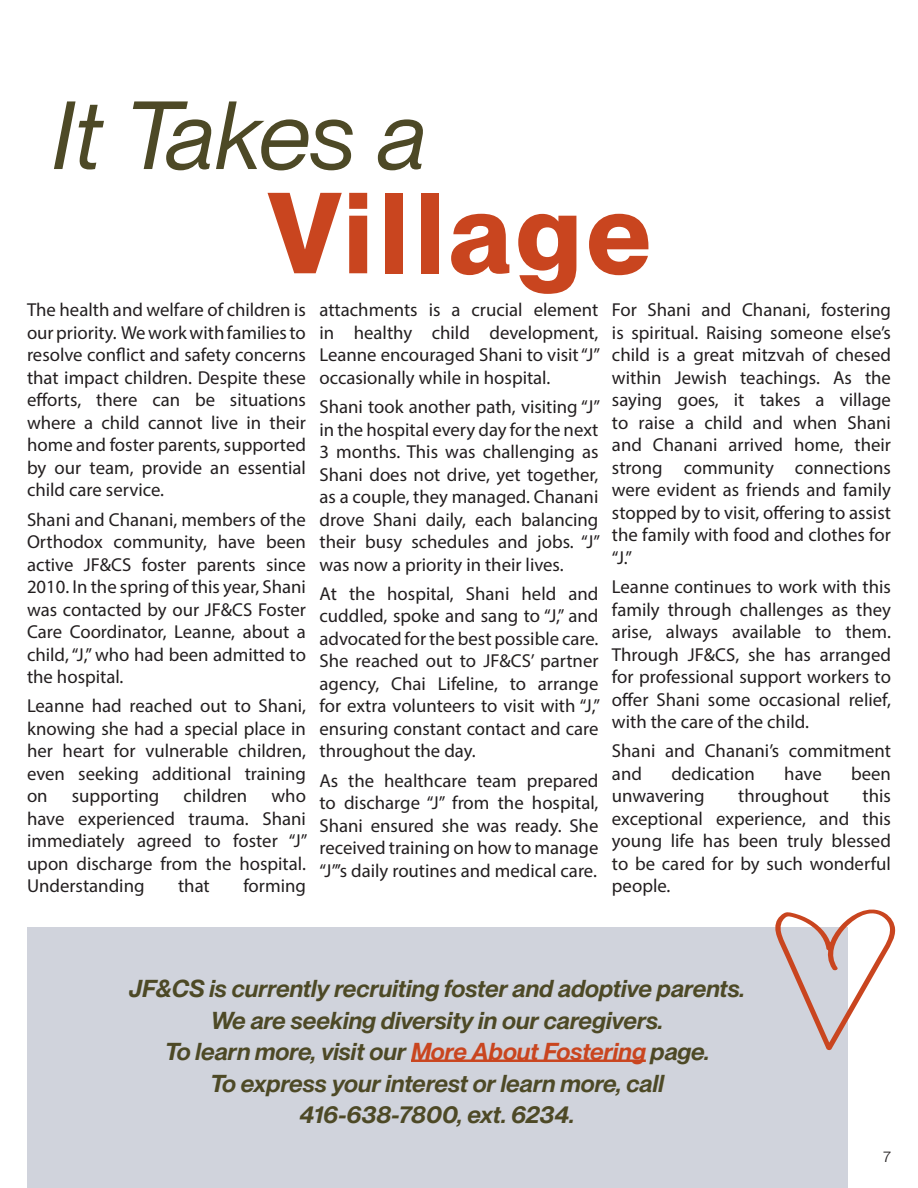
<style>
.page{position:relative;width:918px;height:1188px;background:#fff}
.page>*{position:absolute;margin:0;border:0;box-sizing:border-box;transform-origin:0 0}
.t1{font:700 112.5px "PP Neue Montreal";letter-spacing:.05em;color:#c9451f}
.t2{font:italic 94.5px "PP Neue Montreal";letter-spacing:-.01em;color:#4d4926}
.t3{font:italic 600 24px "PP Neue Montreal";color:#4d4926}
.t4{font:18.75px/22.5px "Myriad Pro";color:#231f20;text-align:justify}
.t5{font:15px "PP Neue Montreal";color:#231f20}
.s1{color:#c9451f}
</style>
<div class="page">
<div style="left:27px;top:928px;width:820px;height:260px;background:#d0d3dc"></div>
<hr style="left:411px;top:1060px;width:235px;height:2px;background:#c9451f">
<svg style="left:774px;top:909px;width:122px;height:142px"></svg>
<p class="t2" style="left:53px;top:80px;width:376px">It Takes a</p>
<p class="t1" style="left:267px;top:166px;width:386px">Village</p>
<p class="t4" style="left:27px;top:299px;width:281px">The health and welfare of children is our priority. We work with families to resolve conflict and safety concerns that impact children. Despite these efforts, there can be situations where a child cannot live in their home and foster parents, supported by our team, provide an essential child care service.</p>
<p class="t4" style="left:27px;top:508px;width:281px">Shani and Chanani, members of the Orthodox community, have been active JF&amp;CS foster parents since 2010. In the spring of this year, Shani was contacted by our JF&amp;CS Foster Care Coordinator, Leanne, about a child, “J,” who had been admitted to the hospital.</p>
<p class="t4" style="left:27px;top:695px;width:281px">Leanne had reached out to Shani, knowing she had a special place in her heart for vulnerable children, even seeking additional training on</p>
<p class="t4" style="left:27px;top:785px;width:282px;text-indent:244px">who have experienced trauma. Shani immediately agreed to foster “J” upon discharge from the hospital.<br>Understanding</p>
<p class="t4" style="left:72px;top:785px;width:89px">supporting</p>
<p class="t4" style="left:183px;top:785px;width:65px">children</p>
<p class="t4" style="left:178px;top:875px;width:33px">that</p>
<p class="t4" style="left:243px;top:875px;width:64px">forming</p>
<p class="t4" style="left:319px;top:299px;width:282px">attachments is a crucial element in healthy child development, Leanne encouraged Shani to visit “J” occasionally while in hospital.</p>
<p class="t4" style="left:319px;top:395px;width:282px">Shani took another path, visiting “J” in the hospital every day for the next 3 months. This was challenging as Shani does not drive, yet together, as a couple, they managed. Chanani drove Shani daily, each balancing their busy schedules and jobs. “J” was now a priority in their lives.</p>
<p class="t4" style="left:319px;top:582px;width:282px">At the hospital, Shani held and cuddled, spoke and sang to “J,” and advocated for the best possible care.<br>She reached out to JF&amp;CS’ partner agency, Chai Lifeline, to arrange for extra volunteers to visit with “J,” ensuring constant contact and care throughout the day.</p>
<p class="t4" style="left:319px;top:769px;width:281px">As the healthcare team prepared to discharge “J” from the hospital, Shani ensured she was ready. She received training on how to manage “J”’s daily routines and medical care.</p>
<p class="t4" style="left:612px;top:299px;width:281px">For Shani and Chanani, fostering is spiritual. Raising someone else’s child is a great mitzvah of chesed within Jewish teachings. As the saying goes, it takes a village to raise a child and when Shani and Chanani arrived home, their strong community connections were evident as friends and family stopped by to visit, offering to assist the family with food and clothes for “J.”</p>
<p class="t4" style="left:612px;top:575px;width:281px">Leanne continues to work with this family through challenges as they arise, always available to them.<br>Through JF&amp;CS, she has arranged for professional support workers to offer Shani some occasional relief, with the care of the child.</p>
<p class="t4" style="left:612px;top:740px;width:281px">Shani and Chanani’s commitment and</p>
<p class="t4" style="left:671px;top:762px;width:85px">dedication</p>
<p class="t4" style="left:784px;top:762px;width:39px">have</p>
<p class="t4" style="left:851px;top:762px;width:41px">been</p>
<p class="t4" style="left:612px;top:785px;width:94px">unwavering</p>
<p class="t4" style="left:738px;top:785px;width:92px">throughout</p>
<p class="t4" style="left:612px;top:785px;width:281px;text-indent:251px">this exceptional experience, and this young life has been truly blessed to be cared for by such wonderful people.</p>
<p class="t3" style="left:129px;top:974px;width:617px">JF&amp;CS is currently recruiting foster and adoptive parents.</p>
<p class="t3" style="left:211px;top:1005px;width:454px">We are seeking diversity in our caregivers.</p>
<p class="t3" style="left:165px;top:1037px;width:546px">To learn more, visit our <span class="s1">More About Fostering</span> page.</p>
<p class="t3" style="left:210px;top:1068px;width:456px">To express your interest or learn more, call</p>
<p class="t3" style="left:300px;top:1100px;width:276px">416-638-7800, ext. 6234.</p>
<p class="t5" style="left:883px;top:1148px;width:9px">7</p>
</div>
